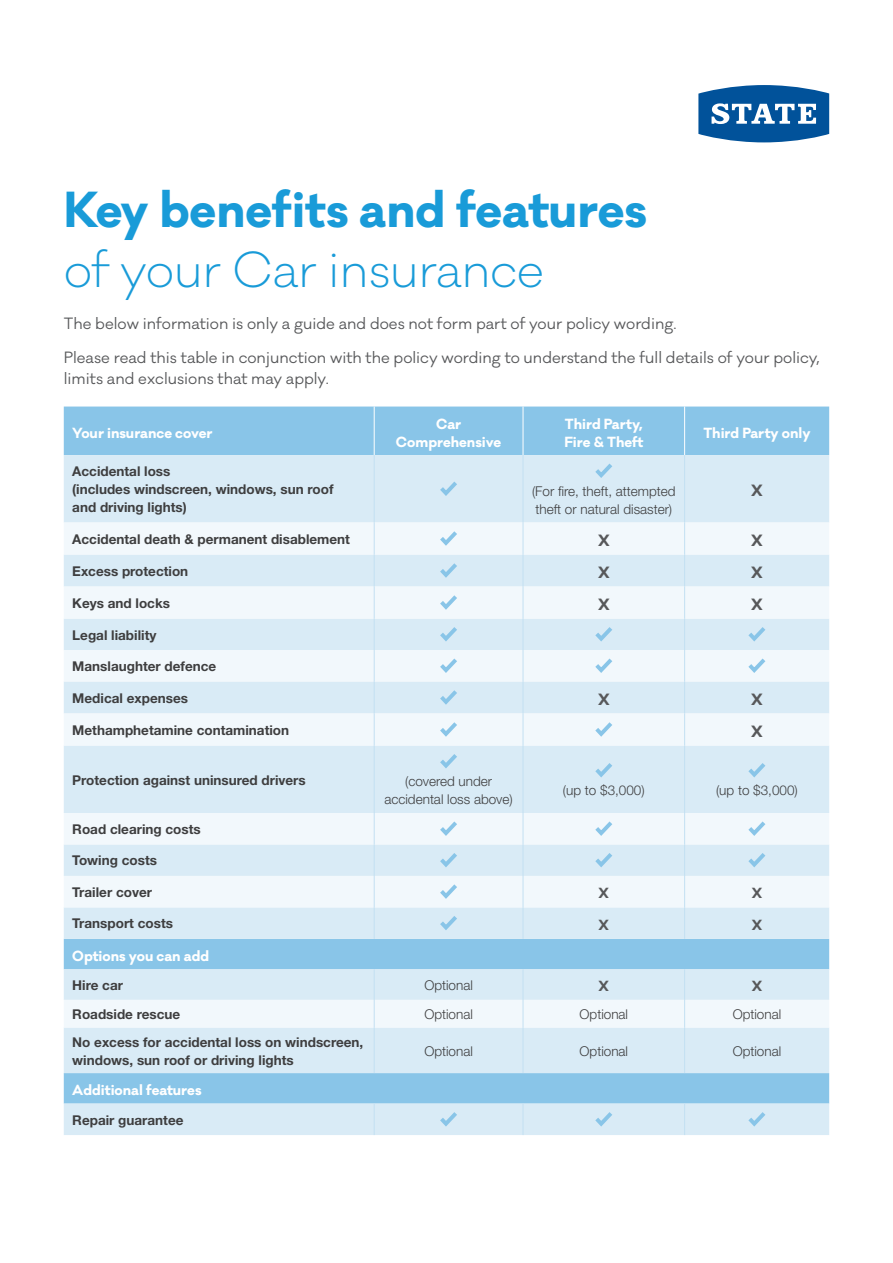
<style>
.page{position:relative;width:893px;height:1263px;background:#fff}
.page>*{position:absolute;margin:0;border:0;box-sizing:border-box;transform-origin:0 0}
.M_Heading{font:700 46.5px "Galano Classic";color:#199bd8}
.M_Heading-2{font:300 46.5px "Galano Classic";letter-spacing:-.01em;color:#199bd8}
.M_Body{font:15px/21px "Galano Classic";color:#57585a}
.M_Heading-3{font:15px "Galano Classic";color:#57585a}
.Pa15{font:700 15px "Galano Classic";color:#57585a}
.Table_side_header{font:700 13.5px/18px "Helvetica Neue";color:#3e3e3f}
.Table_body{font:300 13.5px/18px "Helvetica Neue";color:#3e3e3f}
.Table_Header{font:700 13.5px/18px "Galano Classic";color:#fff;text-align:center}
.M_Body-2{font:700 13.5px "Galano Classic";color:#57585a}
</style>
<div class="page">
<div style="left:64px;top:406px;width:765px;height:49px;background:#89c5e8"></div>
<svg style="left:64px;top:455px;width:765px;height:680px;background:#cbe4f3"></svg>
<svg style="left:64px;top:522px;width:765px;height:505px;fill:#d9ebf6"></svg>
<hr style="left:374px;top:406px;width:1px;height:49px;background:#fff">
<hr style="left:523px;top:406px;width:1px;height:49px;background:#fff">
<hr style="left:684px;top:406px;width:1px;height:49px;background:#fff">
<hr style="left:374px;top:455px;width:1px;height:67px;background:#c3e0f2">
<hr style="left:523px;top:455px;width:1px;height:67px;background:#c3e0f2">
<hr style="left:684px;top:455px;width:1px;height:67px;background:#c3e0f2">
<hr style="left:374px;top:522px;width:1px;height:32px;background:#c3e0f2">
<hr style="left:523px;top:522px;width:1px;height:32px;background:#c3e0f2">
<hr style="left:684px;top:522px;width:1px;height:32px;background:#c3e0f2">
<hr style="left:374px;top:554px;width:1px;height:32px;background:#c3e0f2">
<hr style="left:523px;top:554px;width:1px;height:32px;background:#c3e0f2">
<hr style="left:684px;top:554px;width:1px;height:32px;background:#c3e0f2">
<hr style="left:374px;top:586px;width:1px;height:32px;background:#c3e0f2">
<hr style="left:523px;top:586px;width:1px;height:32px;background:#c3e0f2">
<hr style="left:684px;top:586px;width:1px;height:32px;background:#c3e0f2">
<hr style="left:374px;top:618px;width:1px;height:32px;background:#c3e0f2">
<hr style="left:523px;top:618px;width:1px;height:32px;background:#c3e0f2">
<hr style="left:684px;top:618px;width:1px;height:32px;background:#c3e0f2">
<hr style="left:374px;top:650px;width:1px;height:31px;background:#c3e0f2">
<hr style="left:523px;top:650px;width:1px;height:31px;background:#c3e0f2">
<hr style="left:684px;top:650px;width:1px;height:31px;background:#c3e0f2">
<hr style="left:374px;top:681px;width:1px;height:32px;background:#c3e0f2">
<hr style="left:523px;top:681px;width:1px;height:32px;background:#c3e0f2">
<hr style="left:684px;top:681px;width:1px;height:32px;background:#c3e0f2">
<hr style="left:374px;top:713px;width:1px;height:32px;background:#c3e0f2">
<hr style="left:523px;top:713px;width:1px;height:32px;background:#c3e0f2">
<hr style="left:684px;top:713px;width:1px;height:32px;background:#c3e0f2">
<hr style="left:374px;top:745px;width:1px;height:68px;background:#c3e0f2">
<hr style="left:523px;top:745px;width:1px;height:68px;background:#c3e0f2">
<hr style="left:684px;top:745px;width:1px;height:68px;background:#c3e0f2">
<hr style="left:374px;top:813px;width:1px;height:31px;background:#c3e0f2">
<hr style="left:523px;top:813px;width:1px;height:31px;background:#c3e0f2">
<hr style="left:684px;top:813px;width:1px;height:31px;background:#c3e0f2">
<hr style="left:374px;top:844px;width:1px;height:32px;background:#c3e0f2">
<hr style="left:523px;top:844px;width:1px;height:32px;background:#c3e0f2">
<hr style="left:684px;top:844px;width:1px;height:32px;background:#c3e0f2">
<hr style="left:374px;top:876px;width:1px;height:31px;background:#c3e0f2">
<hr style="left:523px;top:876px;width:1px;height:31px;background:#c3e0f2">
<hr style="left:684px;top:876px;width:1px;height:31px;background:#c3e0f2">
<hr style="left:374px;top:907px;width:1px;height:32px;background:#c3e0f2">
<hr style="left:523px;top:907px;width:1px;height:32px;background:#c3e0f2">
<hr style="left:684px;top:907px;width:1px;height:32px;background:#c3e0f2">
<hr style="left:374px;top:969px;width:1px;height:31px;background:#c3e0f2">
<hr style="left:523px;top:969px;width:1px;height:31px;background:#c3e0f2">
<hr style="left:684px;top:969px;width:1px;height:31px;background:#c3e0f2">
<svg style="left:374px;top:1000px;width:1px;height:27px"></svg>
<svg style="left:523px;top:1000px;width:1px;height:27px"></svg>
<svg style="left:684px;top:1000px;width:1px;height:27px"></svg>
<hr style="left:374px;top:1027px;width:1px;height:46px;background:#c3e0f2">
<hr style="left:523px;top:1027px;width:1px;height:46px;background:#c3e0f2">
<hr style="left:684px;top:1027px;width:1px;height:46px;background:#c3e0f2">
<hr style="left:374px;top:1103px;width:1px;height:32px;background:#c3e0f2">
<hr style="left:523px;top:1103px;width:1px;height:32px;background:#c3e0f2">
<hr style="left:684px;top:1103px;width:1px;height:32px;background:#c3e0f2">
<svg style="left:436px;top:477px;width:25px;height:22px"></svg>
<svg style="left:591px;top:459px;width:25px;height:22px"></svg>
<svg style="left:436px;top:527px;width:25px;height:22px"></svg>
<svg style="left:436px;top:559px;width:25px;height:22px"></svg>
<svg style="left:436px;top:591px;width:25px;height:22px"></svg>
<svg style="left:436px;top:623px;width:25px;height:21px"></svg>
<svg style="left:591px;top:623px;width:25px;height:21px"></svg>
<svg style="left:744px;top:623px;width:25px;height:21px"></svg>
<svg style="left:436px;top:654px;width:25px;height:22px"></svg>
<svg style="left:591px;top:654px;width:25px;height:22px"></svg>
<svg style="left:744px;top:654px;width:25px;height:22px"></svg>
<svg style="left:436px;top:686px;width:25px;height:21px"></svg>
<svg style="left:436px;top:718px;width:25px;height:21px"></svg>
<svg style="left:591px;top:718px;width:25px;height:21px"></svg>
<svg style="left:436px;top:750px;width:25px;height:21px"></svg>
<svg style="left:591px;top:759px;width:25px;height:21px"></svg>
<svg style="left:744px;top:759px;width:25px;height:21px"></svg>
<svg style="left:436px;top:817px;width:25px;height:22px"></svg>
<svg style="left:591px;top:817px;width:25px;height:22px"></svg>
<svg style="left:744px;top:817px;width:25px;height:22px"></svg>
<svg style="left:436px;top:849px;width:25px;height:21px"></svg>
<svg style="left:591px;top:849px;width:25px;height:21px"></svg>
<svg style="left:744px;top:849px;width:25px;height:21px"></svg>
<svg style="left:436px;top:880px;width:25px;height:22px"></svg>
<svg style="left:436px;top:912px;width:25px;height:21px"></svg>
<svg style="left:436px;top:1108px;width:25px;height:21px"></svg>
<svg style="left:591px;top:1108px;width:25px;height:21px"></svg>
<svg style="left:744px;top:1108px;width:25px;height:21px"></svg>
<svg style="left:698px;top:85px;width:131px;height:57px"></svg>
<p class="M_Heading" style="left:64px;top:179px;width:585px">Key benefits and features</p>
<p class="M_Heading-2" style="left:64px;top:239px;width:482px">of your Car insurance</p>
<p class="M_Heading-3" style="left:64px;top:313px;width:614px">The below information is only a guide and does not form part of your policy wording.</p>
<p class="M_Body" style="left:64px;top:347px;width:757px">Please read this table in conjunction with the policy wording to understand the full details of your policy, limits and exclusions that may apply.</p>
<p class="Table_Header" style="left:72px;top:424px;width:142px">Your insurance cover</p>
<p class="Table_Header" style="left:396px;top:415px;width:107px">Car<br>Comprehensive</p>
<p class="Table_Header" style="left:564px;top:415px;width:80px;text-align:left">Third Party,<br>Fire &amp; Theft</p>
<p class="Table_Header" style="left:703px;top:424px;width:109px">Third Party only</p>
<p class="Table_side_header" style="left:72px;top:462px;width:100px">Accidental loss</p>
<p class="Table_side_header" style="left:72px;top:480px;width:263px">(includes windscreen, windows, sun roof and driving lights)</p>
<p class="Table_body" style="left:532px;top:482px;width:145px">(For fire, theft, attempted theft or natural disaster)</p>
<p class="Pa15" style="left:751px;top:481px;width:13px">X</p>
<p class="Table_side_header" style="left:72px;top:530px;width:279px">Accidental death &amp; permanent disablement</p>
<p class="Pa15" style="left:598px;top:530px;width:13px">X</p>
<p class="Pa15" style="left:751px;top:530px;width:13px">X</p>
<p class="Table_side_header" style="left:72px;top:562px;width:117px">Excess protection</p>
<p class="Pa15" style="left:598px;top:562px;width:13px">X</p>
<p class="Pa15" style="left:751px;top:562px;width:13px">X</p>
<p class="Table_side_header" style="left:72px;top:594px;width:99px">Keys and locks</p>
<p class="Pa15" style="left:598px;top:594px;width:13px">X</p>
<p class="Pa15" style="left:751px;top:594px;width:13px">X</p>
<p class="Table_side_header" style="left:72px;top:625px;width:86px">Legal liability</p>
<p class="Table_side_header" style="left:72px;top:657px;width:145px">Manslaughter defence</p>
<p class="Table_side_header" style="left:72px;top:689px;width:117px">Medical expenses</p>
<p class="Pa15" style="left:598px;top:689px;width:13px">X</p>
<p class="Pa15" style="left:751px;top:689px;width:13px">X</p>
<p class="Table_side_header" style="left:72px;top:721px;width:218px">Methamphetamine contamination</p>
<p class="Pa15" style="left:751px;top:721px;width:13px">X</p>
<p class="Table_side_header" style="left:72px;top:770px;width:235px">Protection against uninsured drivers</p>
<p class="Table_body" style="left:384px;top:772px;width:130px;text-align:center">(covered under accidental loss above)</p>
<p class="Table_body" style="left:563px;top:781px;width:83px">(up to $3,000)</p>
<p class="Table_body" style="left:716px;top:781px;width:83px">(up to $3,000)</p>
<p class="Table_side_header" style="left:72px;top:820px;width:130px">Road clearing costs</p>
<p class="Table_side_header" style="left:72px;top:851px;width:86px">Towing costs</p>
<p class="Table_side_header" style="left:72px;top:883px;width:81px">Trailer cover</p>
<p class="M_Body-2" style="left:599px;top:884px;width:12px">X</p>
<p class="M_Body-2" style="left:752px;top:884px;width:12px">X</p>
<p class="Table_side_header" style="left:72px;top:914px;width:102px">Transport costs</p>
<p class="M_Body-2" style="left:599px;top:916px;width:12px">X</p>
<p class="M_Body-2" style="left:752px;top:916px;width:12px">X</p>
<p class="Table_Header" style="left:72px;top:947px;width:138px">Options you can add</p>
<p class="Table_side_header" style="left:72px;top:976px;width:52px">Hire car</p>
<p class="Table_body" style="left:424px;top:976px;width:50px">Optional</p>
<p class="M_Body-2" style="left:599px;top:977px;width:12px">X</p>
<p class="M_Body-2" style="left:752px;top:977px;width:12px">X</p>
<p class="Table_side_header" style="left:72px;top:1005px;width:109px">Roadside rescue</p>
<p class="Table_body" style="left:424px;top:1005px;width:50px">Optional</p>
<p class="Table_body" style="left:580px;top:1005px;width:50px">Optional</p>
<p class="Table_body" style="left:733px;top:1005px;width:50px">Optional</p>
<p class="Table_side_header" style="left:72px;top:1032px;width:292px">No excess for accidental loss on windscreen, windows, sun roof or driving lights</p>
<p class="Table_body" style="left:424px;top:1041px;width:50px">Optional</p>
<p class="Table_body" style="left:580px;top:1041px;width:50px">Optional</p>
<p class="Table_body" style="left:733px;top:1041px;width:50px">Optional</p>
<p class="Table_Header" style="left:72px;top:1081px;width:131px">Additional features</p>
<p class="Table_side_header" style="left:72px;top:1110px;width:113px">Repair guarantee</p>
</div>
